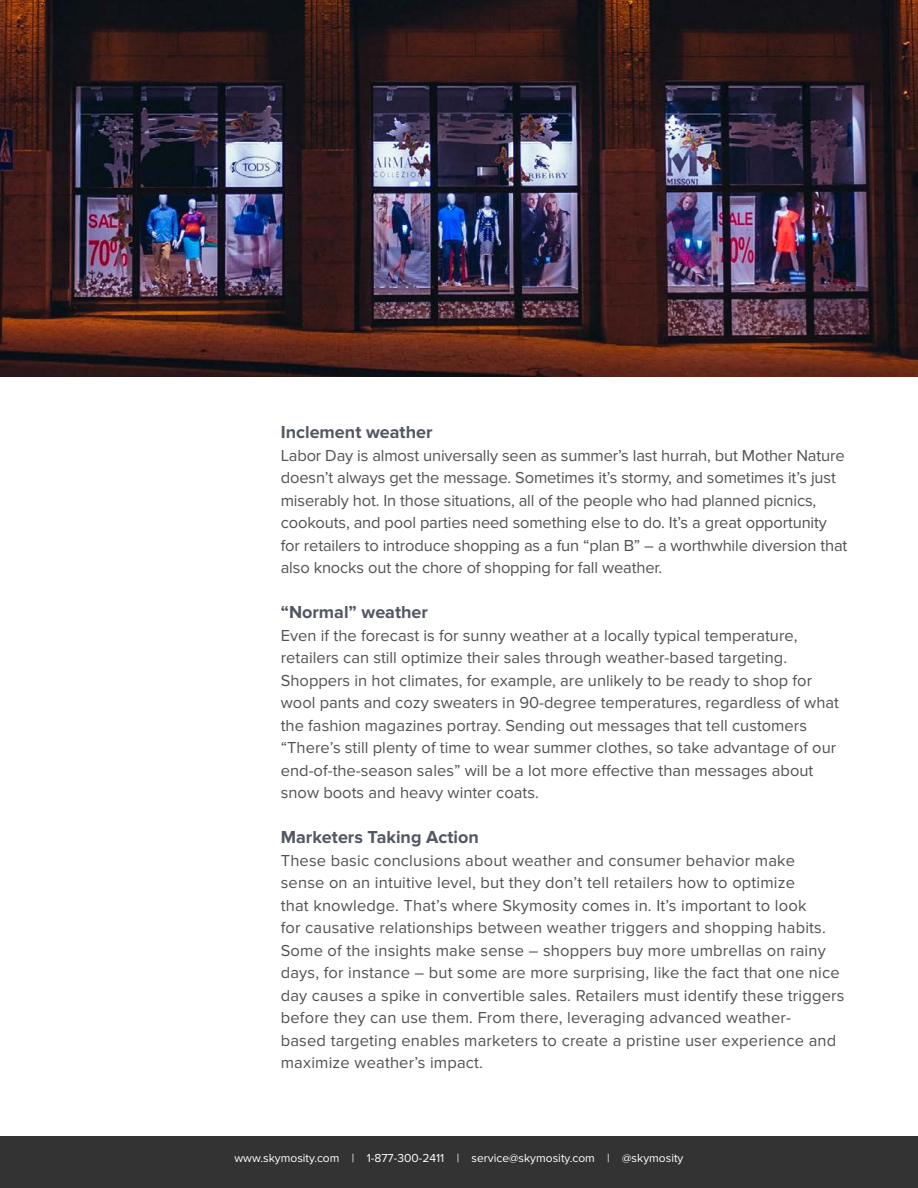
<style>
.page{position:relative;width:918px;height:1188px;background:#fff}
.page>*{position:absolute;margin:0;border:0;box-sizing:border-box;transform-origin:0 0}
.t1{font:700 18px "Proxima Nova";color:#525764}
.t2{font:16.5px/22.5px "Proxima Nova";color:#515254}
.t3{font:12px "Proxima Nova";color:#fff}
</style>
<div class="page">
<div style="left:0;top:1136px;width:918px;height:52px;background:#333"></div>
<img style="left:0;top:0;width:918px;height:376px">
<p class="t1" style="left:281px;top:422px;width:153px">Inclement weather</p>
<p class="t2" style="left:281px;top:444px;width:568px">Labor Day is almost universally seen as summer’s last hurrah, but Mother Nature doesn’t always get the message. Sometimes it’s stormy, and sometimes it’s just miserably hot. In those situations, all of the people who had planned picnics, cookouts, and pool parties need something else to do. It’s a great opportunity for retailers to introduce shopping as a fun “plan B” – a worthwhile diversion that also knocks out the chore of shopping for fall weather.</p>
<p class="t1" style="left:281px;top:602px;width:149px">“Normal” weather</p>
<p class="t2" style="left:281px;top:624px;width:560px">Even if the forecast is for sunny weather at a locally typical temperature, retailers can still optimize their sales through weather-based targeting.<br>Shoppers in hot climates, for example, are unlikely to be ready to shop for wool pants and cozy sweaters in 90-degree temperatures, regardless of what the fashion magazines portray. Sending out messages that tell customers “There’s still plenty of time to wear summer clothes, so take advantage of our end-of-the-season sales” will be a lot more effective than messages about snow boots and heavy winter coats.</p>
<p class="t1" style="left:281px;top:827px;width:200px">Marketers Taking Action</p>
<p class="t2" style="left:281px;top:849px;width:565px">These basic conclusions about weather and consumer behavior make<br>sense on an intuitive level, but they don’t tell retailers how to optimize<br>that knowledge. That’s where Skymosity comes in. It’s important to look<br>for causative relationships between weather triggers and shopping habits.<br>Some of the insights make sense – shoppers buy more umbrellas on rainy days, for instance – but some are more surprising, like the fact that one nice day causes a spike in convertible sales. Retailers must identify these triggers before they can use them. From there, leveraging advanced weather-<br>based targeting enables marketers to create a pristine user experience and maximize weather’s impact.</p>
<p class="t3" style="left:235px;top:1151px;width:450px">www.skymosity.com | 1-877-300-2411 | service@skymosity.com | @skymosity</p>
</div>
